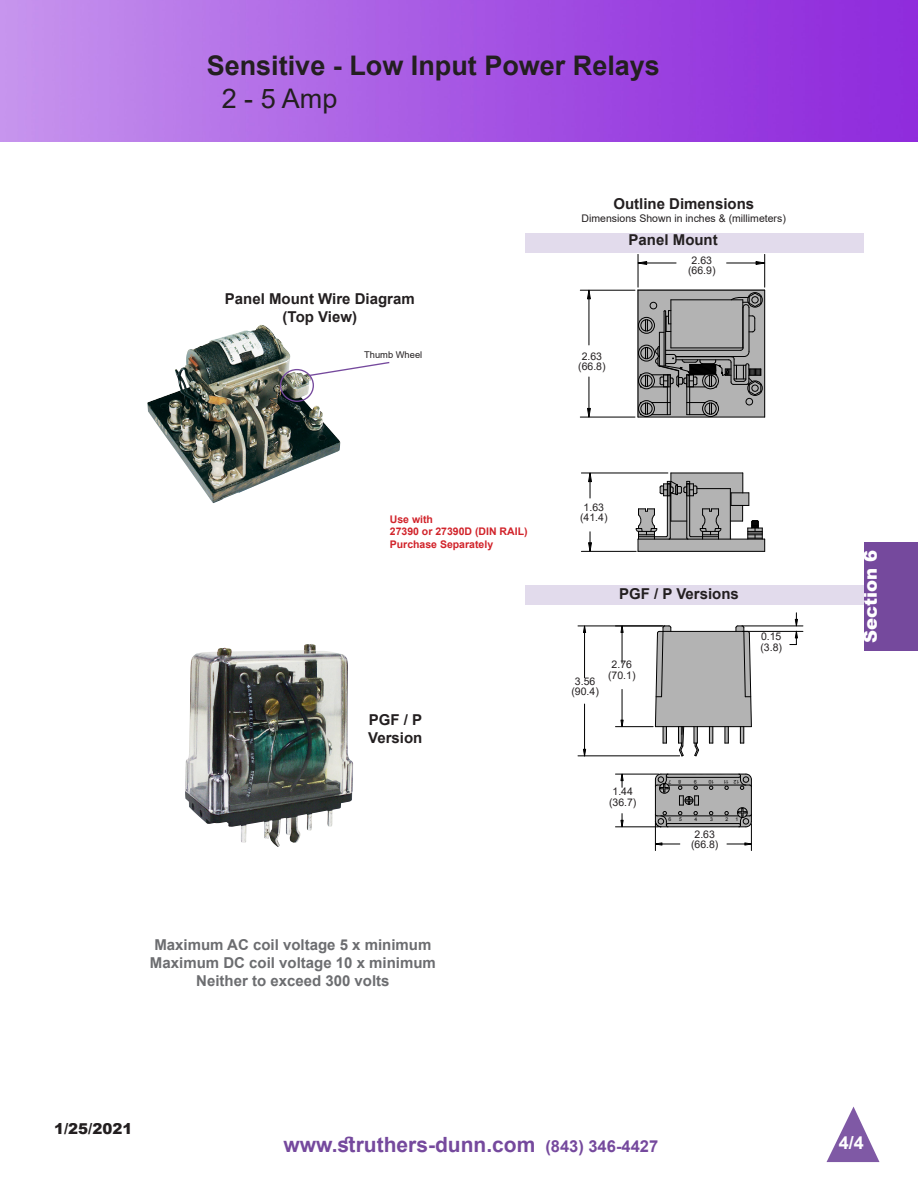
<style>
.page{position:relative;width:918px;height:1188px;background:#fff}
.page>*{position:absolute;margin:0;border:0;box-sizing:border-box;transform-origin:0 0}
.t1{font:700 27px "Arial";color:#231f20}
.t2{font:27px "Arial";color:#231f20}
.t3{font:700 21px "Arial";color:#75499d}
.t4{font:900 18px "Arial";color:#fff}
.t5{font:700 18px "Arial";color:#fff}
.t6{font:700 15px "Arial";color:#6c6d70}
.t7{font:700 15px "Arial";color:#231f20}
.t8{font:900 15px "Arial";color:#231f20}
.t9{font:10.5px "Arial";color:#231f20}
.t10{font:700 10.5px "Arial";color:#d1232a}
.t11{font:9.3px "Arial";color:#231f20}
.t12{font:5.1px "Arial";color:#000}
.s1{font-size:16.5px}
</style>
<div class="page">
<img style="left:0;top:0;width:918px;height:141px">
<div style="left:864px;top:542px;width:54px;height:108px;background:#75499d"></div>
<svg style="left:827px;top:1107px;width:53px;height:55px"></svg>
<img style="left:185px;top:644px;width:168px;height:203px">
<img style="left:147px;top:325px;width:193px;height:178px">
<div style="left:280px;top:369px;width:34px;height:33px;border:1px solid #75499d;border-radius:50%"></div>
<svg style="left:308px;top:361px;width:82px;height:16px"></svg>
<div style="left:525px;top:586px;width:339px;height:19px;background:#e2dbec"></div>
<div style="left:525px;top:233px;width:339px;height:20px;background:#e2dbec"></div>
<hr style="left:638px;top:417px;width:127px;height:1px;background:#000">
<hr style="left:638px;top:551px;width:127px;height:1px;background:#000">
<hr style="left:580px;top:290px;width:55px;height:1px;background:#000">
<hr style="left:580px;top:417px;width:55px;height:1px;background:#000">
<hr style="left:589px;top:299px;width:1px;height:46px;background:#000">
<hr style="left:589px;top:377px;width:1px;height:31px;background:#000">
<svg style="left:587px;top:289px;width:4px;height:10px"></svg>
<svg style="left:587px;top:408px;width:4px;height:10px"></svg>
<hr style="left:638px;top:254px;width:1px;height:33px;background:#000">
<hr style="left:764px;top:254px;width:1px;height:33px;background:#000">
<svg style="left:637px;top:261px;width:39px;height:4px"></svg>
<svg style="left:727px;top:261px;width:39px;height:4px"></svg>
<hr style="left:581px;top:473px;width:87px;height:1px;background:#000">
<hr style="left:581px;top:551px;width:55px;height:1px;background:#000">
<svg style="left:588px;top:472px;width:4px;height:26px"></svg>
<svg style="left:588px;top:532px;width:4px;height:20px"></svg>
<svg style="left:637px;top:290px;width:128px;height:127px;background:#8e8e8e"></svg>
<svg style="left:636px;top:473px;width:129px;height:78px"></svg>
<hr style="left:615px;top:827px;width:44px;height:1px;background:#000">
<hr style="left:615px;top:774px;width:44px;height:1px;background:#000">
<svg style="left:621px;top:814px;width:3px;height:14px"></svg>
<svg style="left:621px;top:773px;width:3px;height:14px"></svg>
<hr style="left:615px;top:726px;width:38px;height:1px;background:#000">
<hr style="left:622px;top:689px;width:1px;height:31px;background:#000">
<hr style="left:622px;top:632px;width:1px;height:31px;background:#000">
<svg style="left:621px;top:720px;width:3px;height:8px"></svg>
<svg style="left:621px;top:625px;width:3px;height:8px"></svg>
<hr style="left:578px;top:626px;width:87px;height:1px;background:#000">
<hr style="left:578px;top:756px;width:102px;height:1px;background:#000">
<hr style="left:584px;top:632px;width:1px;height:46px;background:#000">
<hr style="left:584px;top:704px;width:1px;height:45px;background:#000">
<svg style="left:583px;top:625px;width:3px;height:8px"></svg>
<svg style="left:583px;top:749px;width:3px;height:8px"></svg>
<hr style="left:742px;top:626px;width:61px;height:1px;background:#000">
<hr style="left:742px;top:631px;width:61px;height:1px;background:#000">
<svg style="left:790px;top:613px;width:8px;height:32px"></svg>
<svg style="left:653px;top:774px;width:99px;height:77px"></svg>
<svg style="left:655px;top:626px;width:97px;height:130px"></svg>
<p class="t1" style="left:207px;top:47px;width:455px">Sensitive - Low Input Power Relays</p>
<p class="t2" style="left:222px;top:79px;width:117px">2 - 5 Amp</p>
<p class="t7" style="left:613px;top:193px;width:142px">Outline Dimensions</p>
<p class="t9" style="left:582px;top:211px;width:206px">Dimensions Shown in inches &amp; (millimeters)</p>
<p class="t7" style="left:629px;top:230px;width:91px">Panel Mount</p>
<p class="t7" style="left:225px;top:288px;width:191px">Panel Mount Wire Diagram</p>
<p class="t7" style="left:283px;top:306px;width:76px">(Top View)</p>
<p class="t11" style="left:364px;top:348px;width:60px">Thumb Wheel</p>
<p class="t9" style="left:582px;top:349px;width:22px">2.63</p>
<p class="t9" style="left:578px;top:359px;width:29px">(66.8)</p>
<p class="t9" style="left:692px;top:253px;width:22px">2.63</p>
<p class="t9" style="left:688px;top:263px;width:29px">(66.9)</p>
<p class="t10" style="left:390px;top:512px;width:45px">Use with</p>
<p class="t10" style="left:390px;top:524px;width:139px">27390 or 27390D (DIN RAIL)</p>
<p class="t10" style="left:390px;top:537px;width:105px">Purchase Separately</p>
<p class="t7" style="left:369px;top:709px;width:55px">PGF / P</p>
<p class="t7" style="left:368px;top:727px;width:56px">Version</p>
<p class="t6" style="left:154px;top:934px;width:279px">Maximum AC coil voltage 5 x minimum</p>
<p class="t6" style="left:150px;top:952px;width:287px">Maximum DC coil voltage 10 x minimum</p>
<p class="t6" style="left:196px;top:970px;width:195px">Neither to exceed 300 volts</p>
<p class="t9" style="left:584px;top:500px;width:22px">1.63</p>
<p class="t9" style="left:580px;top:510px;width:29px">(41.4)</p>
<p class="t7" style="left:619px;top:583px;width:121px">PGF / P Versions</p>
<p class="t9" style="left:575px;top:674px;width:22px">3.56</p>
<p class="t9" style="left:571px;top:684px;width:29px">(90.4)</p>
<p class="t9" style="left:612px;top:657px;width:22px">2.76</p>
<p class="t9" style="left:608px;top:668px;width:29px">(70.1)</p>
<p class="t9" style="left:761px;top:629px;width:22px">0.15</p>
<p class="t9" style="left:760px;top:640px;width:23px">(3.8)</p>
<p class="t9" style="left:613px;top:784px;width:22px">1.44</p>
<p class="t9" style="left:609px;top:795px;width:29px">(36.7)</p>
<p class="t12" style="left:671px;top:785px;width:4px;rotate:-180deg">7</p>
<p class="t12" style="left:681px;top:785px;width:4px;rotate:-180deg">8</p>
<p class="t12" style="left:697px;top:785px;width:4px;rotate:-180deg">9</p>
<p class="t12" style="left:714px;top:785px;width:7px;rotate:-180deg">10</p>
<p class="t12" style="left:729px;top:785px;width:7px;rotate:-180deg">11</p>
<p class="t12" style="left:739px;top:785px;width:7px;rotate:-180deg">12</p>
<p class="t12" style="left:668px;top:816px;width:4px">6</p>
<p class="t12" style="left:679px;top:816px;width:4px">5</p>
<p class="t12" style="left:695px;top:816px;width:4px">4</p>
<p class="t12" style="left:710px;top:816px;width:4px">3</p>
<p class="t12" style="left:726px;top:816px;width:4px">2</p>
<p class="t12" style="left:736px;top:816px;width:4px">1</p>
<p class="t9" style="left:695px;top:827px;width:22px">2.63</p>
<p class="t9" style="left:691px;top:837px;width:29px">(66.8)</p>
<p class="t4" style="left:857px;top:643px;width:95px;rotate:-90deg">Section 6</p>
<h3 class="t8" style="left:54px;top:1118px;width:80px">1/25/2021</h3>
<p class="t3" style="left:284px;top:1129px;width:376px">www.struthers-dunn.com <span class="s1">(843) 346-4427</span></p>
<p class="t5" style="left:839px;top:1130px;width:27px">4/4</p>
</div>
